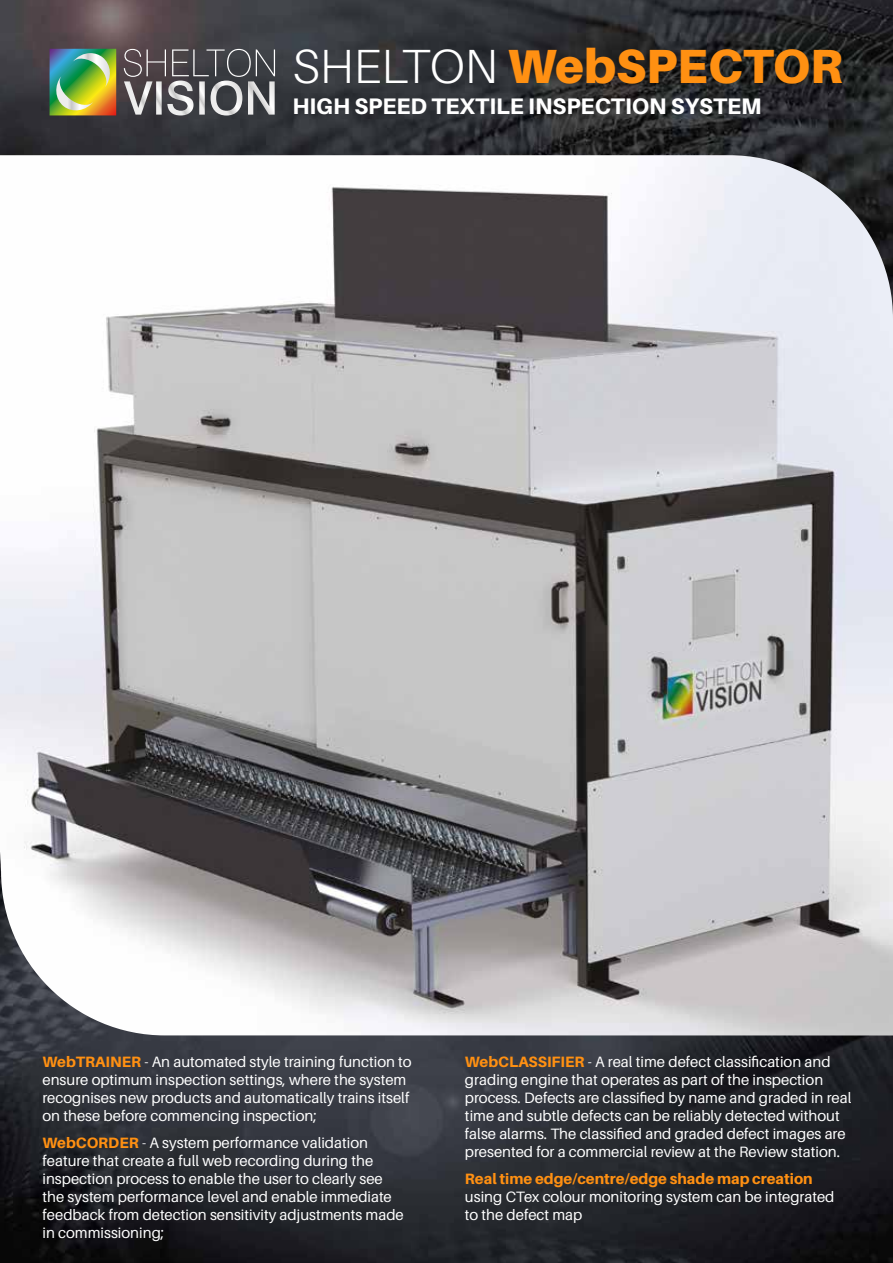
<style>
.page{position:relative;width:893px;height:1263px;background:#fff}
.page>*{position:absolute;margin:0;border:0;box-sizing:border-box;transform-origin:0 0}
.t1{font:900 48px "Aileron";color:#ff9012}
.t2{font:800 22.5px "Aileron";color:#fff}
.t3{font:15px/18px "Aileron";color:#fff}
.t4{font:800 15px "Aileron";color:#ff9012}
.s1{font-weight:300;color:#fff}
.s2{font-weight:800;color:#ff9012}
</style>
<div class="page">
<img style="left:0;top:338px;width:893px;height:513px">
<svg style="left:106px;top:319px;width:787px;height:19px"></svg>
<img style="left:0;top:0;width:893px;height:319px">
<img style="left:0;top:851px;width:893px;height:412px">
<svg style="left:50px;top:49px;width:66px;height:66px"></svg>
<svg style="left:124px;top:49px;width:151px;height:67px"></svg>
<h1 class="t1" style="left:292px;top:38px;width:552px"><span class="s1">SHELTON</span> WebSPECTOR</h1>
<h2 class="t2" style="left:292px;top:93px;width:471px">HIGH SPEED TEXTILE INSPECTION SYSTEM</h2>
<p class="t3" style="left:43px;top:1053px;width:371px"><span class="s2">WebTRAINER</span> - An automated style training function to ensure optimum inspection settings, where the system recognises new products and automatically trains itself on these before commencing inspection;</p>
<p class="t3" style="left:43px;top:1134px;width:363px"><span class="s2">WebCORDER</span> - A system performance validation feature that create a full web recording during the inspection process to enable the user to clearly see the system performance level and enable immediate feedback from detection sensitivity adjustments made in commissioning;</p>
<p class="t3" style="left:465px;top:1053px;width:388px"><span class="s2">WebCLASSIFIER</span> - A real time defect classification and grading engine that operates as part of the inspection process. Defects are classified by name and graded in real time and subtle defects can be reliably detected without false alarms. The classified and graded defect images are presented for a commercial review at the Review station.</p>
<p class="t4" style="left:465px;top:1170px;width:349px">Real time edge/centre/edge shade map creation</p>
<p class="t3" style="left:465px;top:1188px;width:371px">using CTex colour monitoring system can be integrated to the defect map</p>
</div>
